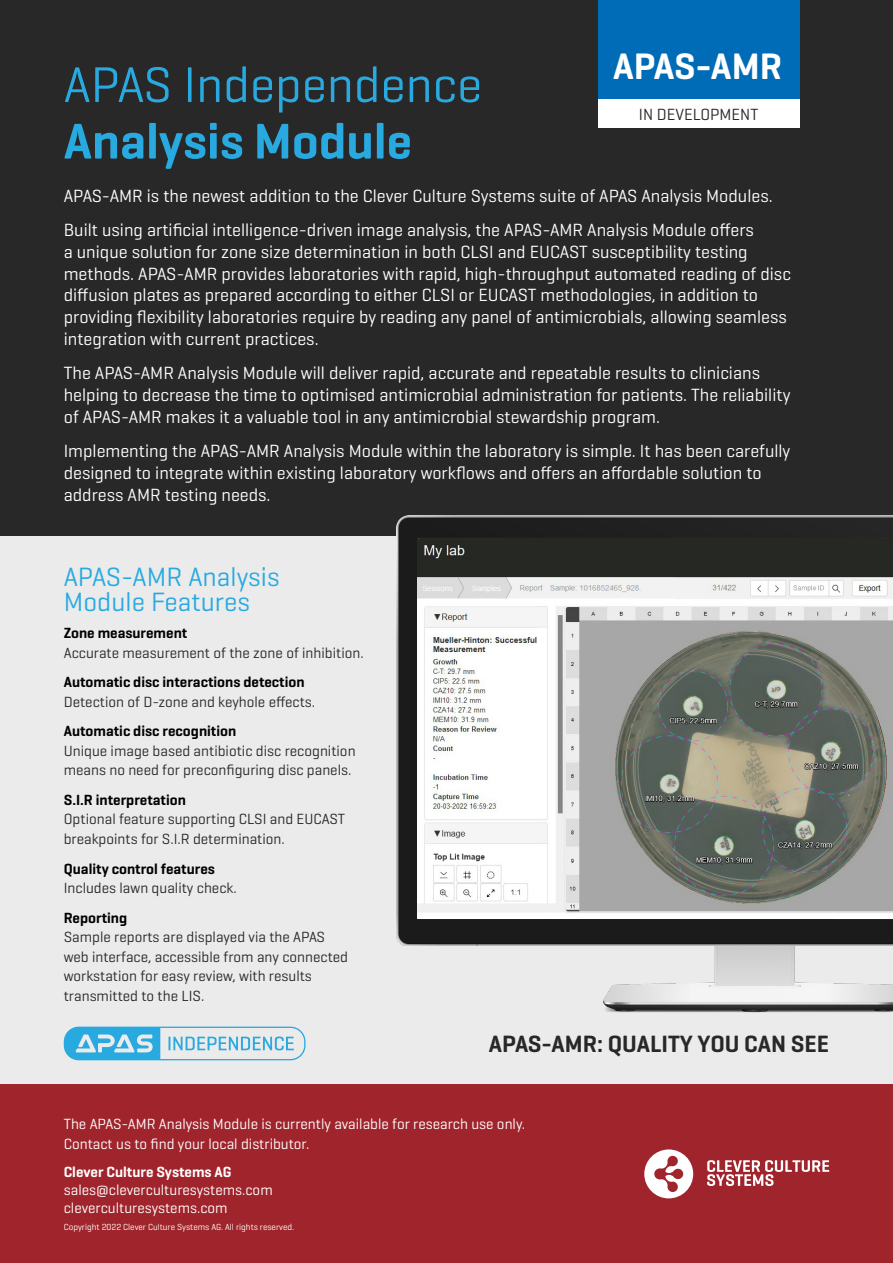
<style>
.page{position:relative;width:893px;height:1263px;background:#fff}
.page>*{position:absolute;margin:0;border:0;box-sizing:border-box;transform-origin:0 0}
.t1{font:51px "Geogrotesque";color:#28aae1}
.t2{font:600 51px "Geogrotesque";color:#28aae1}
.t3{font:600 37.5px "Geogrotesque";color:#fff}
.t4{font:27px/25.5px "Geogrotesque";color:#28aae1}
.t5{font:600 24px "Geogrotesque";color:#292829}
.t6{font:18px/21.8px "Geogrotesque";color:#fff}
.t7{font:16.5px "Geogrotesque";color:#292829}
.t8{font:15px/19.5px "Geogrotesque";color:#292829}
.t9{font:15px/18px "Geogrotesque";color:#fff}
.t10{font:600 15px "Geogrotesque";color:#000}
.t11{font:600 15px "Geogrotesque";color:#fff}
.t12{font:9px "Geogrotesque";color:#fff}
</style>
<div class="page">
<div style="left:0;top:482px;width:893px;height:687px;background:#ebebec"></div>
<div style="left:0;top:0;width:893px;height:535px;background:#292829"></div>
<div style="left:598px;top:0;width:201px;height:100px;background:#006cb7"></div>
<div style="left:0;top:1084px;width:893px;height:179px;background:#a0242b"></div>
<svg style="left:707px;top:1160px;width:122px;height:26px"></svg>
<svg style="left:644px;top:1149px;width:49px;height:49px"></svg>
<div style="left:598px;top:100px;width:201px;height:28px;background:#fff"></div>
<img style="left:402px;top:945px;width:491px;height:68px">
<img style="left:396px;top:515px;width:497px;height:430px">
<div style="left:417px;top:538px;width:415px;height:39px;background:#262823"></div>
<div style="left:832px;top:538px;width:61px;height:39px;background:#262823"></div>
<img style="left:417px;top:577px;width:258px;height:342px">
<img style="left:539px;top:602px;width:354px;height:317px">
<img style="left:675px;top:577px;width:218px;height:25px">
<svg style="left:64px;top:1027px;width:241px;height:33px"></svg>
<h2 class="t3" style="left:613px;top:43px;width:171px">APAS-AMR</h2>
<h1 class="t1" style="left:64px;top:53px;width:420px">APAS Independence</h1>
<h1 class="t2" style="left:64px;top:109px;width:350px">Analysis Module</h1>
<p class="t6" style="left:64px;top:178px;width:710px;line-height:34.5px">APAS-AMR is the newest addition to the Clever Culture Systems suite of APAS Analysis Modules.<br>Built using artificial intelligence-driven image analysis, the APAS-AMR Analysis Module offers</p>
<p class="t6" style="left:64px;top:240px;width:729px">a unique solution for zone size determination in both CLSI and EUCAST susceptibility testing methods. APAS‑AMR provides laboratories with rapid, high-throughput automated reading of disc diffusion plates as prepared according to either CLSI or EUCAST methodologies, in addition to providing flexibility laboratories require by reading any panel of antimicrobials, allowing seamless integration with current practices.</p>
<p class="t6" style="left:64px;top:362px;width:728px">The APAS-AMR Analysis Module will deliver rapid, accurate and repeatable results to clinicians helping to decrease the time to optimised antimicrobial administration for patients. The reliability of APAS-AMR makes it a valuable tool in any antimicrobial stewardship program.</p>
<p class="t6" style="left:64px;top:440px;width:728px">Implementing the APAS-AMR Analysis Module within the laboratory is simple. It has been carefully designed to integrate within existing laboratory workflows and offers an affordable solution to address AMR testing needs.</p>
<p class="t7" style="left:639px;top:104px;width:121px">IN DEVELOPMENT</p>
<h3 class="t4" style="left:64px;top:563px;width:217px">APAS-AMR Analysis<br>Module Features</h3>
<p class="t10" style="left:64px;top:624px;width:125px">Zone measurement</p>
<p class="t8" style="left:64px;top:643px;width:301px">Accurate measurement of the zone of inhibition.</p>
<p class="t10" style="left:64px;top:673px;width:242px">Automatic disc interactions detection</p>
<p class="t8" style="left:64px;top:692px;width:253px">Detection of D-zone and keyhole effects.</p>
<p class="t10" style="left:64px;top:722px;width:174px">Automatic disc recognition</p>
<p class="t8" style="left:64px;top:741px;width:293px">Unique image based antibiotic disc recognition means no need for preconfiguring disc panels.</p>
<p class="t10" style="left:64px;top:790px;width:124px">S.I.R interpretation</p>
<p class="t8" style="left:64px;top:809px;width:283px">Optional feature supporting CLSI and EUCAST breakpoints for S.I.R determination.</p>
<p class="t10" style="left:64px;top:859px;width:153px">Quality control features</p>
<p class="t8" style="left:64px;top:878px;width:174px">Includes lawn quality check.</p>
<p class="t10" style="left:64px;top:908px;width:65px">Reporting</p>
<p class="t8" style="left:64px;top:927px;width:286px">Sample reports are displayed via the APAS web interface, accessible from any connected workstation for easy review, with results transmitted to the LIS.</p>
<h3 class="t5" style="left:489px;top:1029px;width:342px">APAS-AMR: QUALITY YOU CAN SEE</h3>
<p class="t9" style="left:64px;top:1114px;width:463px;line-height:19.5px">The APAS-AMR Analysis Module is currently available for research use only.<br>Contact us to find your local distributor.</p>
<p class="t11" style="left:64px;top:1163px;width:169px">Clever Culture Systems AG</p>
<p class="t9" style="left:64px;top:1181px;width:210px">sales@cleverculturesystems.com cleverculturesystems.com</p>
<p class="t12" style="left:64px;top:1221px;width:232px">Copyright 2022 Clever Culture Systems AG. All rights reserved.</p>
</div>
